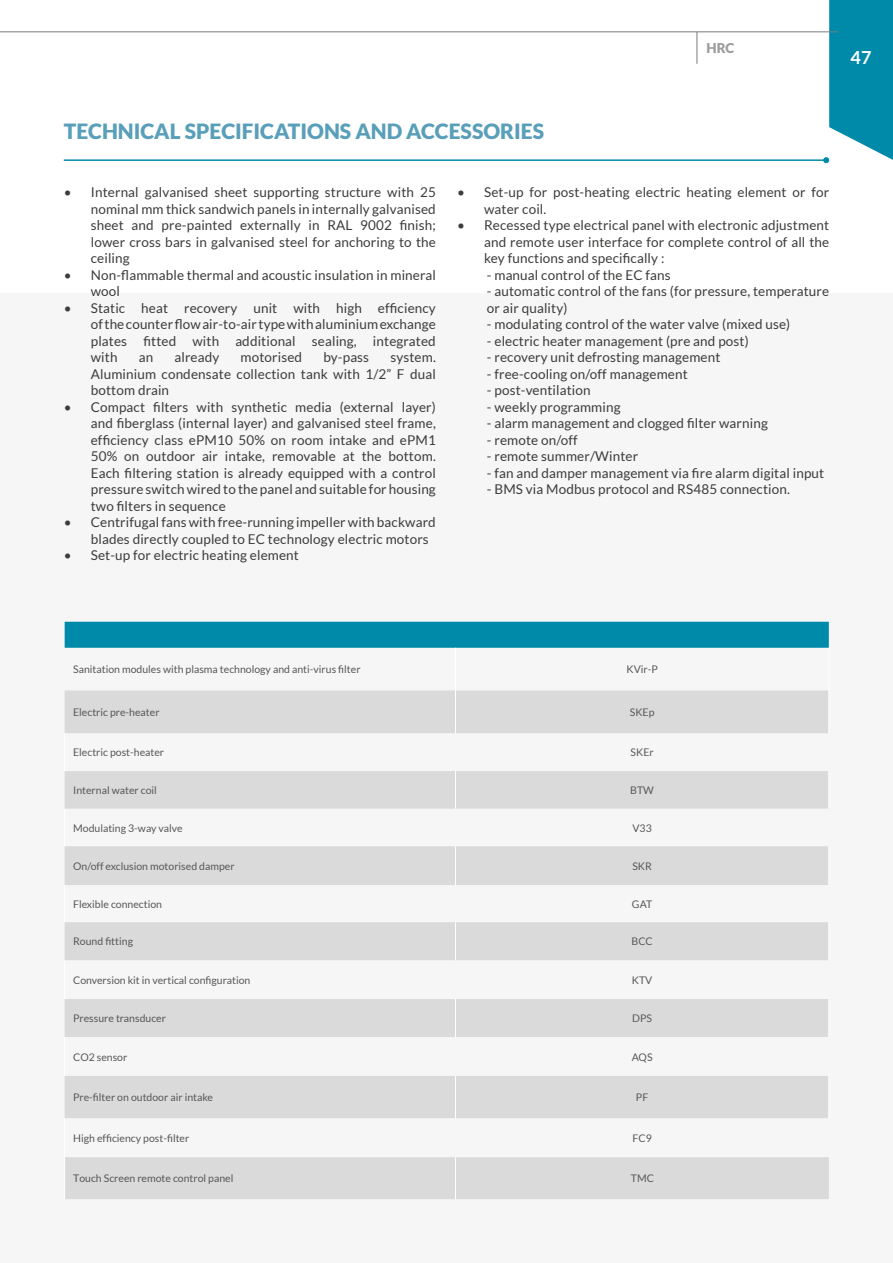
<style>
.page{position:relative;width:893px;height:1263px;background:#fff}
.page>*{position:absolute;margin:0;border:0;box-sizing:border-box;transform-origin:0 0}
.t1{font:900 21px "Lato";color:#599fb9}
.t2{font:700 18px "Lato";color:#fff}
.t3{font:13.5px/16.5px "Lato";letter-spacing:.01em;color:#3c3c3b;text-align:justify}
.t4{font:900 13.5px "Lato";color:#9d9d9c}
.t5{font:10.5px "Lato";color:#575756}
</style>
<div class="page">
<div style="left:0;top:294px;width:893px;height:969px;background:#f6f6f6"></div>
<hr style="left:0;top:31px;width:838px;height:1px;background:#787c80">
<hr style="left:697px;top:32px;width:1px;height:32px;background:#787c80">
<hr style="left:64px;top:159px;width:762px;height:2px;background:#008aa9">
<svg style="left:823px;top:0;width:70px;height:164px"></svg>
<div style="left:65px;top:622px;width:764px;height:26px;background:#008aa9"></div>
<svg style="left:65px;top:690px;width:764px;height:509px;fill:#dadada"></svg>
<hr style="left:64px;top:733px;width:1px;height:38px;background:#fff">
<hr style="left:64px;top:809px;width:1px;height:37px;background:#fff">
<hr style="left:64px;top:885px;width:1px;height:37px;background:#fff">
<hr style="left:64px;top:960px;width:1px;height:39px;background:#fff">
<hr style="left:64px;top:1037px;width:1px;height:39px;background:#fff">
<hr style="left:64px;top:1118px;width:1px;height:39px;background:#fff">
<hr style="left:64px;top:1157px;width:1px;height:42px;background:#fff">
<hr style="left:455px;top:648px;width:1px;height:42px;background:#fff">
<hr style="left:455px;top:690px;width:1px;height:43px;background:#fff">
<hr style="left:828px;top:648px;width:1px;height:42px;background:#fff">
<hr style="left:828px;top:690px;width:1px;height:43px;background:#fff">
<hr style="left:455px;top:771px;width:1px;height:38px;background:#fff">
<hr style="left:828px;top:771px;width:1px;height:38px;background:#fff">
<hr style="left:455px;top:846px;width:1px;height:39px;background:#fff">
<hr style="left:828px;top:846px;width:1px;height:39px;background:#fff">
<hr style="left:455px;top:922px;width:1px;height:38px;background:#fff">
<hr style="left:828px;top:922px;width:1px;height:38px;background:#fff">
<hr style="left:455px;top:999px;width:1px;height:38px;background:#fff">
<hr style="left:828px;top:999px;width:1px;height:38px;background:#fff">
<hr style="left:455px;top:1076px;width:1px;height:42px;background:#fff">
<hr style="left:828px;top:1076px;width:1px;height:42px;background:#fff">
<hr style="left:455px;top:1157px;width:1px;height:42px;background:#fff">
<p class="t4" style="left:707px;top:40px;width:29px">HRC</p>
<h2 class="t2" style="left:851px;top:47px;width:22px">47</h2>
<h1 class="t1" style="left:64px;top:119px;width:482px">TECHNICAL SPECIFICATIONS AND ACCESSORIES</h1>
<p class="t3" style="left:91px;top:184px;width:347px;text-indent:-27px">• Internal galvanised sheet supporting structure with 25 nominal mm thick sandwich panels in internally galvanised sheet and pre-painted externally in RAL 9002 finish; lower cross bars in galvanised steel for anchoring to the ceiling</p>
<p class="t3" style="left:91px;top:266px;width:347px;text-indent:-27px">• Non-flammable thermal and acoustic insulation in mineral wool</p>
<p class="t3" style="left:91px;top:299px;width:347px;text-indent:-27px">• Static heat recovery unit with high efficiency of the counter flow air-to-air type with aluminium exchange plates fitted with additional sealing, integrated with</p>
<p class="t3" style="left:139px;top:349px;width:16px">an</p>
<p class="t3" style="left:174px;top:349px;width:46px">already</p>
<p class="t3" style="left:241px;top:349px;width:63px">motorised</p>
<p class="t3" style="left:323px;top:349px;width:47px">by-pass</p>
<p class="t3" style="left:91px;top:349px;width:347px;text-indent:300px">system.<br>Aluminium condensate collection tank with 1/2” F dual bottom drain</p>
<p class="t3" style="left:91px;top:398px;width:347px;text-indent:-27px">• Compact filters with synthetic media (external layer) and fiberglass (internal layer) and galvanised steel frame, efficiency class ePM10 50% on room intake and ePM1<br>50% on outdoor air intake, removable at the bottom.<br>Each filtering station is already equipped with a control pressure switch wired to the panel and suitable for housing two filters in sequence</p>
<p class="t3" style="left:91px;top:514px;width:347px;text-indent:-27px">• Centrifugal fans with free-running impeller with backward blades directly coupled to EC technology electric motors</p>
<p class="t3" style="left:64px;top:547px;width:237px">• Set-up for electric heating element</p>
<p class="t3" style="left:484px;top:184px;width:347px;text-indent:-27px">• Set-up for post-heating electric heating element or for water coil.</p>
<p class="t3" style="left:484px;top:217px;width:347px;text-indent:-27px">• Recessed type electrical panel with electronic adjustment and remote user interface for complete control of all the key functions and specifically :</p>
<p class="t3" style="left:487px;top:266px;width:185px">- manual control of the EC fans</p>
<p class="t3" style="left:487px;top:283px;width:344px">- automatic control of the fans (for pressure, temperature or air quality)</p>
<p class="t3" style="left:487px;top:316px;width:305px">- modulating control of the water valve (mixed use)</p>
<p class="t3" style="left:487px;top:332px;width:263px">- electric heater management (pre and post)</p>
<p class="t3" style="left:487px;top:349px;width:235px">- recovery unit defrosting management</p>
<p class="t3" style="left:487px;top:365px;width:202px">- free-cooling on/off management</p>
<p class="t3" style="left:487px;top:382px;width:105px">- post-ventilation</p>
<p class="t3" style="left:487px;top:398px;width:135px">- weekly programming</p>
<p class="t3" style="left:487px;top:415px;width:283px">- alarm management and clogged filter warning</p>
<p class="t3" style="left:487px;top:431px;width:92px">- remote on/off</p>
<p class="t3" style="left:487px;top:448px;width:153px">- remote summer/Winter</p>
<p class="t3" style="left:487px;top:464px;width:339px">- fan and damper management via fire alarm digital input</p>
<p class="t3" style="left:487px;top:481px;width:305px">- BMS via Modbus protocol and RS485 connection.</p>
<p class="t5" style="left:73px;top:664px;width:289px">Sanitation modules with plasma technology and anti-virus filter</p>
<p class="t5" style="left:626px;top:664px;width:33px">KVir-P</p>
<p class="t5" style="left:73px;top:706px;width:88px">Electric pre-heater</p>
<p class="t5" style="left:630px;top:706px;width:26px">SKEp</p>
<p class="t5" style="left:73px;top:747px;width:93px">Electric post-heater</p>
<p class="t5" style="left:631px;top:747px;width:25px">SKEr</p>
<p class="t5" style="left:73px;top:784px;width:85px">Internal water coil</p>
<p class="t5" style="left:630px;top:784px;width:25px">BTW</p>
<p class="t5" style="left:73px;top:822px;width:111px">Modulating 3-way valve</p>
<p class="t5" style="left:632px;top:822px;width:21px">V33</p>
<p class="t5" style="left:73px;top:860px;width:163px">On/off exclusion motorised damper</p>
<p class="t5" style="left:632px;top:860px;width:21px">SKR</p>
<p class="t5" style="left:73px;top:898px;width:90px">Flexible connection</p>
<p class="t5" style="left:632px;top:898px;width:22px">GAT</p>
<p class="t5" style="left:73px;top:936px;width:61px">Round fitting</p>
<p class="t5" style="left:632px;top:936px;width:23px">BCC</p>
<p class="t5" style="left:73px;top:974px;width:179px">Conversion kit in vertical configuration</p>
<p class="t5" style="left:632px;top:974px;width:22px">KTV</p>
<p class="t5" style="left:73px;top:1013px;width:94px">Pressure transducer</p>
<p class="t5" style="left:632px;top:1013px;width:21px">DPS</p>
<p class="t5" style="left:73px;top:1051px;width:56px">CO2 sensor</p>
<p class="t5" style="left:632px;top:1051px;width:22px">AQS</p>
<p class="t5" style="left:73px;top:1091px;width:141px">Pre-filter on outdoor air intake</p>
<p class="t5" style="left:636px;top:1091px;width:14px">PF</p>
<p class="t5" style="left:73px;top:1132px;width:118px">High efficiency post-filter</p>
<p class="t5" style="left:632px;top:1132px;width:21px">FC9</p>
<p class="t5" style="left:73px;top:1173px;width:162px">Touch Screen remote control panel</p>
<p class="t5" style="left:631px;top:1173px;width:25px">TMC</p>
</div>
